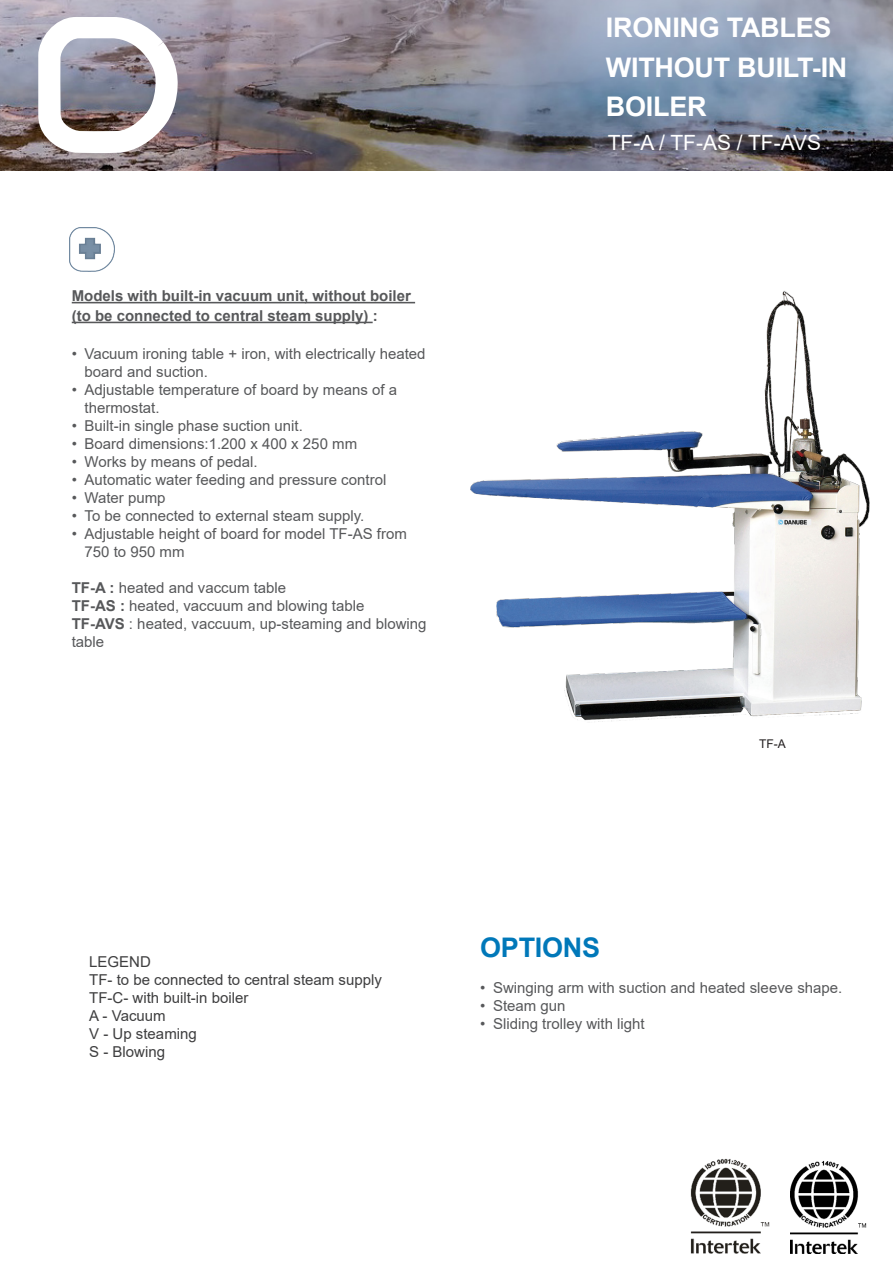
<style>
.page{position:relative;width:893px;height:1263px;background:#fff}
.page>*{position:absolute;margin:0;border:0;box-sizing:border-box;transform-origin:0 0}
.t1{font:700 27px/39.9px "Arial";letter-spacing:-.01em;color:#fff}
.t2{font:700 27px "Arial";letter-spacing:-.01em;color:#0078b9}
.t3{font:21px "Arial";color:#fff}
.t4{font:15px/18px "Arial";color:#57585a}
.t5{font:15px "Arial";color:#3e3e3f}
.t6{font:700 15px/19.8px "Arial";color:#57585a}
.t7{font:12px "Arial";color:#231f20}
.s1{font-weight:700}
</style>
<div class="page">
<img style="left:0;top:0;width:893px;height:170px">
<svg style="left:31px;top:10px;width:160px;height:150px"></svg>
<img style="left:791px;top:1161px;width:76px;height:92px">
<img style="left:690px;top:1158px;width:80px;height:96px">
<hr style="left:72px;top:302px;width:343px;height:1px;background:#57585a">
<hr style="left:72px;top:322px;width:301px;height:1px;background:#57585a">
<img style="left:470px;top:291px;width:400px;height:431px">
<img style="left:70px;top:228px;width:44px;height:44px">
<p class="t6" style="left:72px;top:286px;width:341px">Models with built-in vacuum unit, without boiler (to be connected to central steam supply) :</p>
<p class="t4" style="left:85px;top:344px;width:343px;text-indent:-13px">• Vacuum ironing table + iron, with electrically heated board and suction.</p>
<p class="t4" style="left:85px;top:380px;width:314px;text-indent:-13px">• Adjustable temperature of board by means of a thermostat.</p>
<p class="t4" style="left:72px;top:416px;width:233px">• Built-in single phase suction unit.</p>
<p class="t4" style="left:72px;top:434px;width:287px">• Board dimensions:1.200 x 400 x 250 mm</p>
<p class="t4" style="left:72px;top:452px;width:187px">• Works by means of pedal.</p>
<p class="t4" style="left:72px;top:470px;width:316px">• Automatic water feeding and pressure control</p>
<p class="t4" style="left:72px;top:488px;width:95px">• Water pump</p>
<p class="t4" style="left:72px;top:506px;width:294px">• To be connected to external steam supply.</p>
<p class="t4" style="left:85px;top:524px;width:324px;text-indent:-13px">• Adjustable height of board for model TF-AS from<br>750 to 950 mm</p>
<p class="t4" style="left:72px;top:578px;width:216px"><span class="s1">TF-A :</span> heated and vaccum table</p>
<p class="t4" style="left:72px;top:596px;width:294px"><span class="s1">TF-AS :</span> heated, vaccuum and blowing table</p>
<p class="t4" style="left:72px;top:614px;width:356px"><span class="s1">TF-AVS</span> : heated, vaccuum, up-steaming and blowing table</p>
<p class="t1" style="left:606px;top:8px;width:243px">IRONING TABLES<br>WITHOUT BUILT-IN<br>BOILER</p>
<p class="t3" style="left:608px;top:128px;width:215px">TF-A / TF-AS / TF-AVS</p>
<p class="t7" style="left:759px;top:735px;width:28px">TF-A</p>
<p class="t5" style="left:89px;top:951px;width:63px">LEGEND</p>
<p class="t5" style="left:89px;top:969px;width:294px">TF- to be connected to central steam supply</p>
<p class="t5" style="left:89px;top:987px;width:161px">TF-C- with built-in boiler</p>
<p class="t5" style="left:89px;top:1005px;width:78px">A - Vacuum</p>
<p class="t5" style="left:89px;top:1023px;width:109px">V - Up steaming</p>
<p class="t5" style="left:89px;top:1041px;width:77px">S - Blowing</p>
<p class="t2" style="left:480px;top:929px;width:121px">OPTIONS</p>
<p class="t4" style="left:480px;top:979px;width:364px">• Swinging arm with suction and heated sleeve shape.</p>
<p class="t4" style="left:480px;top:997px;width:87px">• Steam gun</p>
<p class="t4" style="left:480px;top:1015px;width:166px">• Sliding trolley with light</p>
</div>
